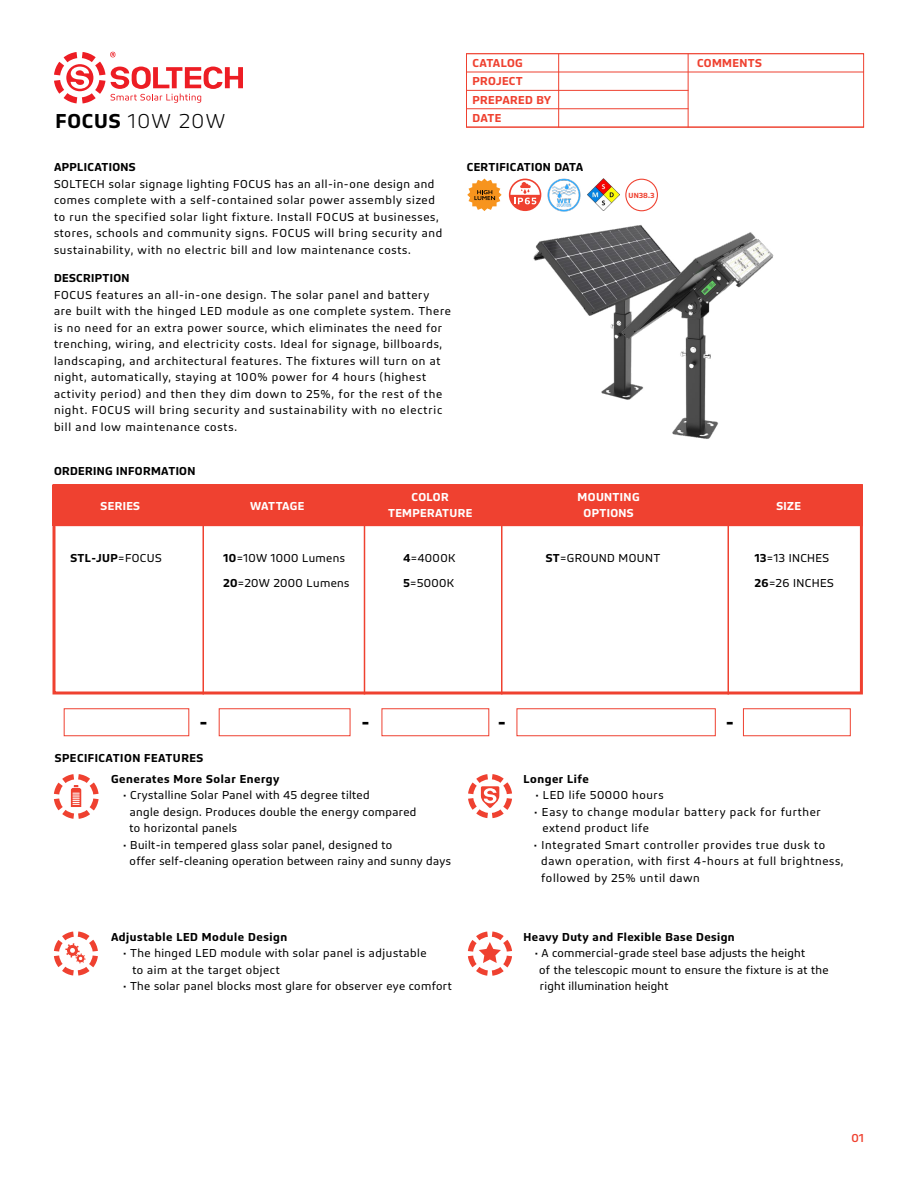
<style>
.page{position:relative;width:918px;height:1188px;background:#fff}
.page>*{position:absolute;margin:0;border:0;box-sizing:border-box;transform-origin:0 0}
.t1{font:300 21px "Bega";letter-spacing:.075em;color:#000}
.t2{font:600 21px "Bega";color:#000}
.t3{font:12px/16.5px "Bega";letter-spacing:.055em;color:#000}
.t4{font:12px/24.8px "Bega";letter-spacing:.03em;color:#000}
.t5{font:600 12px/20.5px "Bega";letter-spacing:.04em;color:#000}
.t6{font:12px/16.5px "Bega";letter-spacing:.02em;color:#000}
.t7{font:12px/16.5px "Bega";letter-spacing:.035em;color:#000}
.t8{font:600 12px/16.5px "Bega";letter-spacing:.03em;color:#fff;text-align:center}
.t9{font:600 12px/18.8px "Bega";letter-spacing:.03em;color:#ef4130}
.t10{font:600 12px "Bega";color:#fff}
.t11{font:500 12px "Bega";color:#ef4130}
.t12{font:600 7.65px "Bega";color:#ef4130}
.s1{font-weight:600}
.s2{font-weight:400}
</style>
<div class="page">
<svg style="left:54px;top:52px;width:189px;height:51px"></svg>
<div style="left:466px;top:53px;width:398px;height:75px;background:#fff;border:1px solid #ef4130"></div>
<hr style="left:466px;top:90px;width:222px;height:1px;background:#ef4130">
<hr style="left:466px;top:72px;width:222px;height:1px;background:#ef4130">
<hr style="left:688px;top:72px;width:176px;height:1px;background:#ef4130">
<hr style="left:466px;top:108px;width:222px;height:1px;background:#ef4130">
<hr style="left:466px;top:127px;width:398px;height:1px;background:#ef4130">
<hr style="left:558px;top:54px;width:1px;height:73px;background:#ef4130">
<hr style="left:688px;top:54px;width:1px;height:73px;background:#ef4130">
<div style="left:52px;top:484px;width:811px;height:210px;border:3px solid #ef4130"></div>
<svg style="left:467px;top:179px;width:35px;height:32px"></svg>
<svg style="left:509px;top:179px;width:32px;height:32px"></svg>
<div style="left:625px;top:179px;width:33px;height:32px;border:1px solid #ef4130;border-radius:50%"></div>
<img style="left:547px;top:178px;width:34px;height:22px">
<img style="left:587px;top:179px;width:32px;height:21px">
<div style="left:53px;top:485px;width:810px;height:41px;background:#ef4130"></div>
<hr style="left:202px;top:484px;width:2px;height:210px;background:#ef4130">
<hr style="left:364px;top:484px;width:1px;height:210px;background:#ef4130">
<hr style="left:501px;top:487px;width:1px;height:208px;background:#ef4130">
<hr style="left:728px;top:484px;width:1px;height:210px;background:#ef4130">
<div style="left:64px;top:709px;width:125px;height:27px;border:1px solid #ef4130"></div>
<div style="left:219px;top:709px;width:131px;height:27px;border:1px solid #ef4130"></div>
<div style="left:382px;top:709px;width:107px;height:27px;border:1px solid #ef4130"></div>
<div style="left:743px;top:709px;width:107px;height:27px;border:1px solid #ef4130"></div>
<div style="left:517px;top:709px;width:199px;height:27px;border:1px solid #ef4130"></div>
<img style="left:526px;top:200px;width:131px;height:116px">
<img style="left:597px;top:227px;width:177px;height:212px">
<svg style="left:468px;top:932px;width:44px;height:44px"></svg>
<svg style="left:54px;top:774px;width:45px;height:45px"></svg>
<svg style="left:54px;top:931px;width:44px;height:45px"></svg>
<svg style="left:468px;top:774px;width:44px;height:44px"></svg>
<h1 class="t1" style="left:56px;top:109px;width:171px"><span class="s1">FOCUS</span> 10W 20W</h1>
<p class="t5" style="left:54px;top:157px;width:83px">APPLICATIONS</p>
<p class="t3" style="left:54px;top:175px;width:390px">SOLTECH solar signage lighting FOCUS has an all-in-one design and comes complete with a self-contained solar power assembly sized to run the specified solar light fixture. Install FOCUS at businesses, stores, schools and community signs. FOCUS will bring security and sustainability, with no electric bill and low maintenance costs.</p>
<p class="t5" style="left:54px;top:268px;width:77px">DESCRIPTION</p>
<p class="t3" style="left:54px;top:286px;width:399px">FOCUS features an all-in-one design. The solar panel and battery<br>are built with the hinged LED module as one complete system. There is no need for an extra power source, which eliminates the need for trenching, wiring, and electricity costs. Ideal for signage, billboards, landscaping, and architectural features. The fixtures will turn on at night, automatically, staying at 100% power for 4 hours (highest activity period) and then they dim down to 25%, for the rest of the night. FOCUS will bring security and sustainability with no electric bill and low maintenance costs.</p>
<p class="t5" style="left:54px;top:461px;width:143px">ORDERING INFORMATION</p>
<p class="t9" style="left:472px;top:54px;width:52px">CATALOG</p>
<p class="t9" style="left:697px;top:54px;width:66px">COMMENTS</p>
<p class="t9" style="left:472px;top:71px;width:80px">PROJECT<br>PREPARED BY<br>DATE</p>
<p class="t5" style="left:467px;top:157px;width:118px">CERTIFICATION DATA</p>
<p class="t12" style="left:629px;top:191px;width:27px">UN38.3</p>
<p class="t8" style="left:101px;top:497px;width:41px">SERIES</p>
<p class="t10" style="left:250px;top:499px;width:56px">WATTAGE</p>
<p class="t8" style="left:388px;top:489px;width:86px">COLOR<br>TEMPERATURE</p>
<p class="t8" style="left:578px;top:489px;width:63px">MOUNTING<br>OPTIONS</p>
<p class="t8" style="left:776px;top:497px;width:26px">SIZE</p>
<p class="t4" style="left:224px;top:546px;width:127px"><span class="s1">10</span>=10W 1000 Lumens<br><span class="s1">20</span>=20W 2000 Lumens</p>
<p class="t4" style="left:404px;top:546px;width:53px"><span class="s1">4</span>=4000K<br><span class="s1">5</span>=5000K</p>
<p class="t4" style="left:546px;top:546px;width:116px"><span class="s1">ST</span>=GROUND MOUNT</p>
<p class="t4" style="left:755px;top:546px;width:80px"><span class="s1">13</span>=13 INCHES<br><span class="s1">26</span>=26 INCHES</p>
<p class="t5" style="left:70px;top:548px;width:93px">STL-JUP<span class="s2">=FOCUS</span></p>
<h1 class="t2" style="left:200px;top:710px;width:10px">-</h1>
<h1 class="t2" style="left:361px;top:710px;width:10px">-</h1>
<h1 class="t2" style="left:498px;top:710px;width:10px">-</h1>
<h1 class="t2" style="left:726px;top:710px;width:10px">-</h1>
<p class="t5" style="left:111px;top:748px;width:170px;text-indent:-56px">SPECIFICATION FEATURES<br>Generates More Solar Energy</p>
<p class="t4" style="left:130px;top:787px;width:288px;line-height:16.5px;text-indent:-6px">• Crystalline Solar Panel with 45 degree tilted<br>angle design. Produces double the energy compared to horizontal panels</p>
<p class="t4" style="left:130px;top:837px;width:323px;line-height:16.5px;text-indent:-6px">• Built-in tempered glass solar panel, designed to<br>offer self-cleaning operation between rainy and sunny days</p>
<p class="t5" style="left:524px;top:769px;width:67px">Longer Life</p>
<p class="t3" style="left:536px;top:787px;width:130px">• LED life 50000 hours</p>
<p class="t3" style="left:543px;top:804px;width:280px;text-indent:-8px">• Easy to change modular battery pack for further extend product life</p>
<p class="t3" style="left:541px;top:837px;width:304px;text-indent:-7px">• Integrated Smart controller provides true dusk to dawn operation, with first 4-hours at full brightness, followed by 25% until dawn</p>
<p class="t5" style="left:111px;top:926px;width:178px">Adjustable LED Module Design</p>
<p class="t7" style="left:132px;top:945px;width:296px;text-indent:-9px">• The hinged LED module with solar panel is adjustable to aim at the target object</p>
<p class="t4" style="left:123px;top:974px;width:330px">• The solar panel blocks most glare for observer eye comfort</p>
<p class="t5" style="left:524px;top:926px;width:213px">Heavy Duty and Flexible Base Design</p>
<p class="t6" style="left:539px;top:945px;width:291px;text-indent:-4px">• A commercial-grade steel base adjusts the height<br>of the telescopic mount to ensure the fixture is at the right illumination height</p>
<p class="t11" style="left:851px;top:1131px;width:14px">01</p>
</div>
